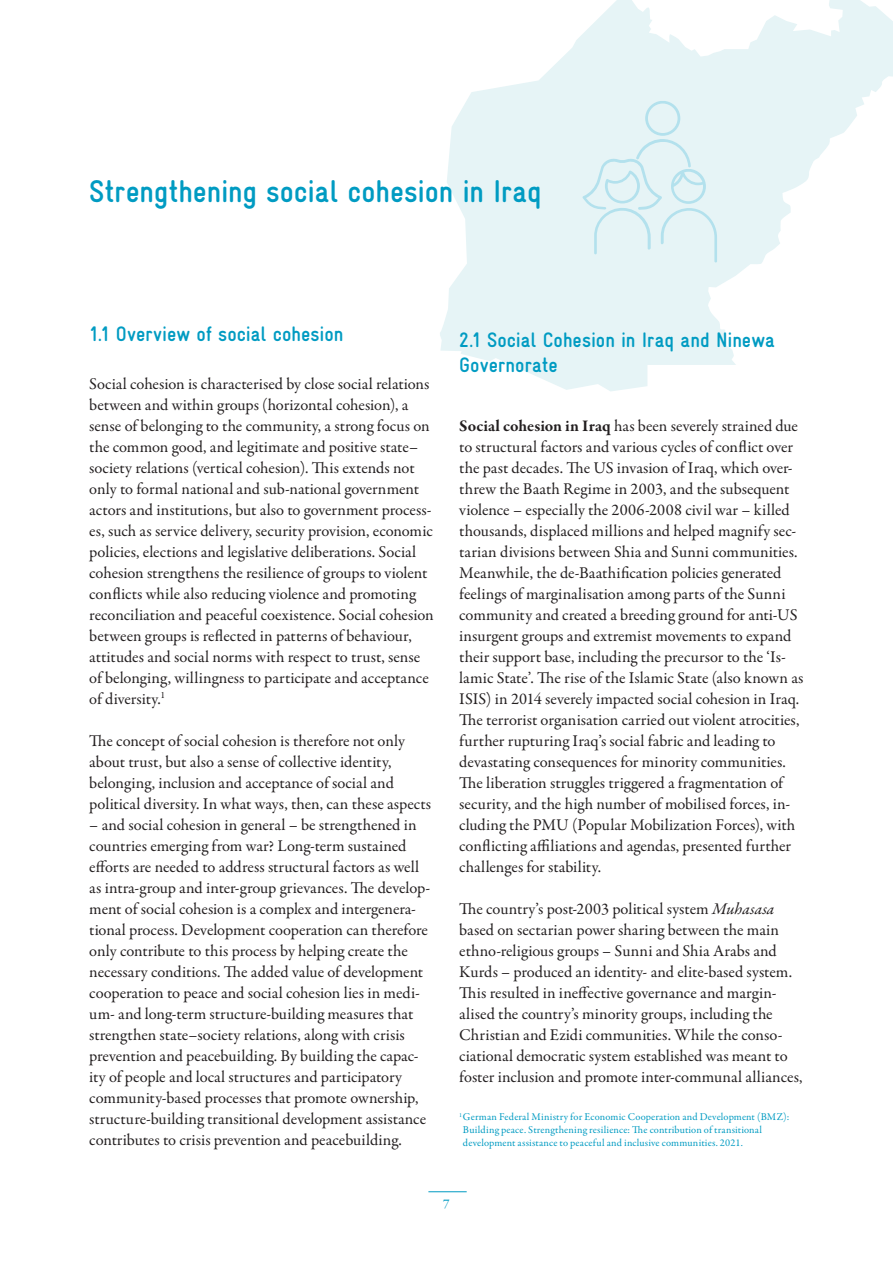
<style>
.page{position:relative;width:893px;height:1263px;background:#fff}
.page>*{position:absolute;margin:0;border:0;box-sizing:border-box;transform-origin:0 0}
.t1{font:700 31.5px "Gravur Condensed";letter-spacing:-.005em;color:#009bc2}
.t2{font:700 21px/25.2px "Gravur Condensed";color:#009bc2}
.t3{font:16.5px/21px "Garamond Premr Pro";color:#231f20}
.t4{font:500 13.5px "Garamond Premr Pro";color:#009bc2}
.t5{font:10.5px/12.6px "Garamond Premr Pro";letter-spacing:.015em;color:#009bc2}
.s1{font-weight:700}
.s2{font-style:italic}
</style>
<div class="page">
<hr style="left:428px;top:1191px;width:39px;height:1px;background:#009bc2">
<svg style="left:440px;top:0;width:453px;height:391px;fill:#e6f4f6"></svg>
<svg style="left:582px;top:101px;width:135px;height:161px;background:#e0f2f5"></svg>
<h1 class="t1" style="left:89px;top:174px;width:454px">Strengthening social cohesion in Iraq</h1>
<p class="t2" style="left:89px;top:321px;width:256px">1.1 Overview of social cohesion</p>
<p class="t3" style="left:89px;top:373px;width:346px">Social cohesion is characterised by close social relations between and within groups (horizontal cohesion), a sense of belonging to the community, a strong focus on the common good, and legitimate and positive state– society relations (vertical cohesion). This extends not only to formal national and sub-national government actors and institutions, but also to government process&shy;es, such as service delivery, security provision, economic policies, elections and legislative deliberations. Social cohesion strengthens the resilience of groups to violent conflicts while also reducing violence and promoting reconciliation and peaceful coexistence. Social cohesion between groups is reflected in patterns of behaviour, attitudes and social norms with respect to trust, sense of belonging, willingness to participate and acceptance of diversity.<sup>1</sup></p>
<p class="t3" style="left:89px;top:730px;width:343px">The concept of social cohesion is therefore not only about trust, but also a sense of collective identity, belonging, inclusion and acceptance of social and political diversity. In what ways, then, can these aspects</p>
<p class="t3" style="left:89px;top:814px;width:343px">– and social cohesion in general – be strengthened in countries emerging from war? Long-term sustained efforts are needed to address structural factors as well as intra-group and inter-group grievances. The develop&shy;ment of social cohesion is a complex and intergenera&shy;tional process. Development cooperation can therefore only contribute to this process by helping create the necessary conditions. The added value of development cooperation to peace and social cohesion lies in medi&shy;um- and long-term structure-building measures that strengthen state–society relations, along with crisis prevention and peacebuilding. By building the capac&shy;ity of people and local structures and participatory community-based processes that promote ownership, structure-building transitional development assistance contributes to crisis prevention and peacebuilding.</p>
<p class="t2" style="left:459px;top:327px;width:317px">2.1 Social Cohesion in Iraq and Ninewa<br>Governorate</p>
<p class="t3" style="left:459px;top:415px;width:346px"><span class="s1">Social cohesion in Iraq</span> has been severely strained due to structural factors and various cycles of conflict over the past decades. The US invasion of Iraq, which over&shy;threw the Baath Regime in 2003, and the subsequent violence – especially the 2006-2008 civil war – killed thousands, displaced millions and helped magnify sec&shy;tarian divisions between Shia and Sunni communities.<br>Meanwhile, the de-Baathification policies generated feelings of marginalisation among parts of the Sunni community and created a breeding ground for anti-US insurgent groups and extremist movements to expand their support base, including the precursor to the ‘Is&shy;lamic State’. The rise of the Islamic State (also known as ISIS) in 2014 severely impacted social cohesion in Iraq.<br>The terrorist organisation carried out violent atrocities, further rupturing Iraq’s social fabric and leading to devastating consequences for minority communities.<br>The liberation struggles triggered a fragmentation of security, and the high number of mobilised forces, in&shy;cluding the PMU (Popular Mobilization Forces), with conflicting affiliations and agendas, presented further challenges for stability.</p>
<p class="t3" style="left:459px;top:898px;width:345px">The country’s post-2003 political system <span class="s2">Muhasasa </span>based on sectarian power sharing between the main ethno-religious groups – Sunni and Shia Arabs and Kurds – produced an identity- and elite-based system.<br>This resulted in ineffective governance and margin&shy;alised the country’s minority groups, including the Christian and Ezidi communities. While the conso&shy;ciational democratic system established was meant to foster inclusion and promote inter-communal alliances,</p>
<p class="t5" style="left:463px;top:1111px;width:328px;text-indent:-4px"><sup>1</sup> German Federal Ministry for Economic Cooperation and Development (BMZ):<br>Building peace. Strengthening resilience: The contribution of transitional development assistance to peaceful and inclusive communities. 2021.</p>
<p class="t4" style="left:443px;top:1195px;width:8px">7</p>
</div>
